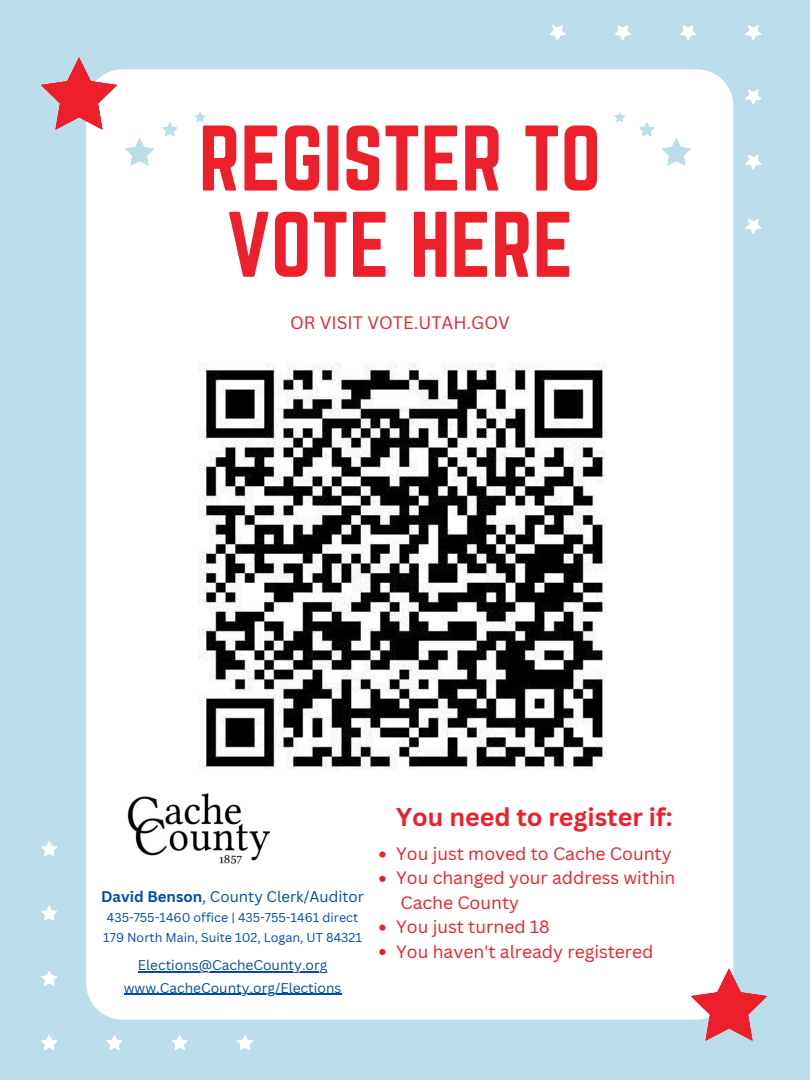
<style>
.page{position:relative;width:810px;height:1080px;background:#bcddec}
.page>*{position:absolute;margin:0;border:0;box-sizing:border-box;transform-origin:0 0}
.t1{font:81.31px/86.2px "Norwester";color:#ed1f2a;text-align:center}
.t2{font:700 25px "Canva Sans";color:#ed1f2a}
.t3{font:17.56px "Canva Sans";color:#ed1f2a}
.t4{font:17.5px "Canva Sans";color:#ed1f2a}
.t5{font:15px "Canva Sans";color:#004aad}
.t6{font:13.75px "Canva Sans";color:#004aad}
.t7{font:12.5px "Canva Sans";color:#004aad}
.s1{font-weight:700}
</style>
<div class="page">
<svg style="left:41px;top:841px;width:16px;height:15px"></svg>
<svg style="left:41px;top:905px;width:16px;height:16px"></svg>
<svg style="left:41px;top:971px;width:16px;height:15px"></svg>
<svg style="left:41px;top:1035px;width:16px;height:15px"></svg>
<svg style="left:106px;top:1035px;width:17px;height:15px"></svg>
<svg style="left:172px;top:1035px;width:16px;height:15px"></svg>
<svg style="left:237px;top:1035px;width:16px;height:15px"></svg>
<svg style="left:549px;top:25px;width:17px;height:16px"></svg>
<svg style="left:615px;top:25px;width:16px;height:16px"></svg>
<svg style="left:680px;top:25px;width:16px;height:16px"></svg>
<svg style="left:745px;top:25px;width:17px;height:16px"></svg>
<svg style="left:745px;top:155px;width:17px;height:15px"></svg>
<svg style="left:745px;top:89px;width:17px;height:16px"></svg>
<svg style="left:745px;top:219px;width:17px;height:15px"></svg>
<div style="left:86px;top:69px;width:647px;height:951px;background:#fff"></div>
<svg style="left:41px;top:57px;width:76px;height:73px"></svg>
<svg style="left:691px;top:969px;width:76px;height:72px"></svg>
<svg style="left:662px;top:138px;width:29px;height:28px"></svg>
<svg style="left:639px;top:122px;width:15px;height:14px"></svg>
<svg style="left:614px;top:112px;width:11px;height:10px"></svg>
<svg style="left:125px;top:138px;width:29px;height:28px"></svg>
<svg style="left:195px;top:112px;width:10px;height:10px"></svg>
<svg style="left:162px;top:122px;width:15px;height:14px"></svg>
<img style="left:199px;top:362px;width:408px;height:408px">
<img style="left:127px;top:793px;width:143px;height:72px">
<svg style="left:379px;top:851px;width:6px;height:7px"></svg>
<svg style="left:379px;top:876px;width:6px;height:6px"></svg>
<svg style="left:379px;top:925px;width:6px;height:6px"></svg>
<svg style="left:379px;top:949px;width:6px;height:6px"></svg>
<hr style="left:138px;top:971px;width:189px;height:1px;background:#004aad">
<hr style="left:124px;top:994px;width:217px;height:1px;background:#004aad">
<p class="t1" style="left:199px;top:115px;width:404px">REGISTER TO<br>VOTE HERE</p>
<p class="t3" style="left:290px;top:311px;width:221px">OR VISIT VOTE.UTAH.GOV</p>
<p class="t5" style="left:101px;top:886px;width:265px"><span class="s1">David Benson</span>, County Clerk/Auditor</p>
<p class="t7" style="left:107px;top:909px;width:253px">435-755-1460 office | 435-755-1461 direct</p>
<p class="t7" style="left:103px;top:929px;width:260px">179 North Main, Suite 102, Logan, UT 84321</p>
<p class="t6" style="left:138px;top:955px;width:191px">Elections@CacheCounty.org</p>
<p class="t6" style="left:124px;top:978px;width:219px">www.CacheCounty.org/Elections</p>
<p class="t2" style="left:396px;top:799px;width:278px">You need to register if:</p>
<p class="t4" style="left:396px;top:841px;width:277px">You just moved to Cache County</p>
<p class="t4" style="left:396px;top:866px;width:281px">You changed your address within</p>
<p class="t4" style="left:400px;top:890px;width:120px">Cache County</p>
<p class="t4" style="left:396px;top:914px;width:155px">You just turned 18</p>
<p class="t4" style="left:396px;top:939px;width:259px">You haven't already registered</p>
</div>
